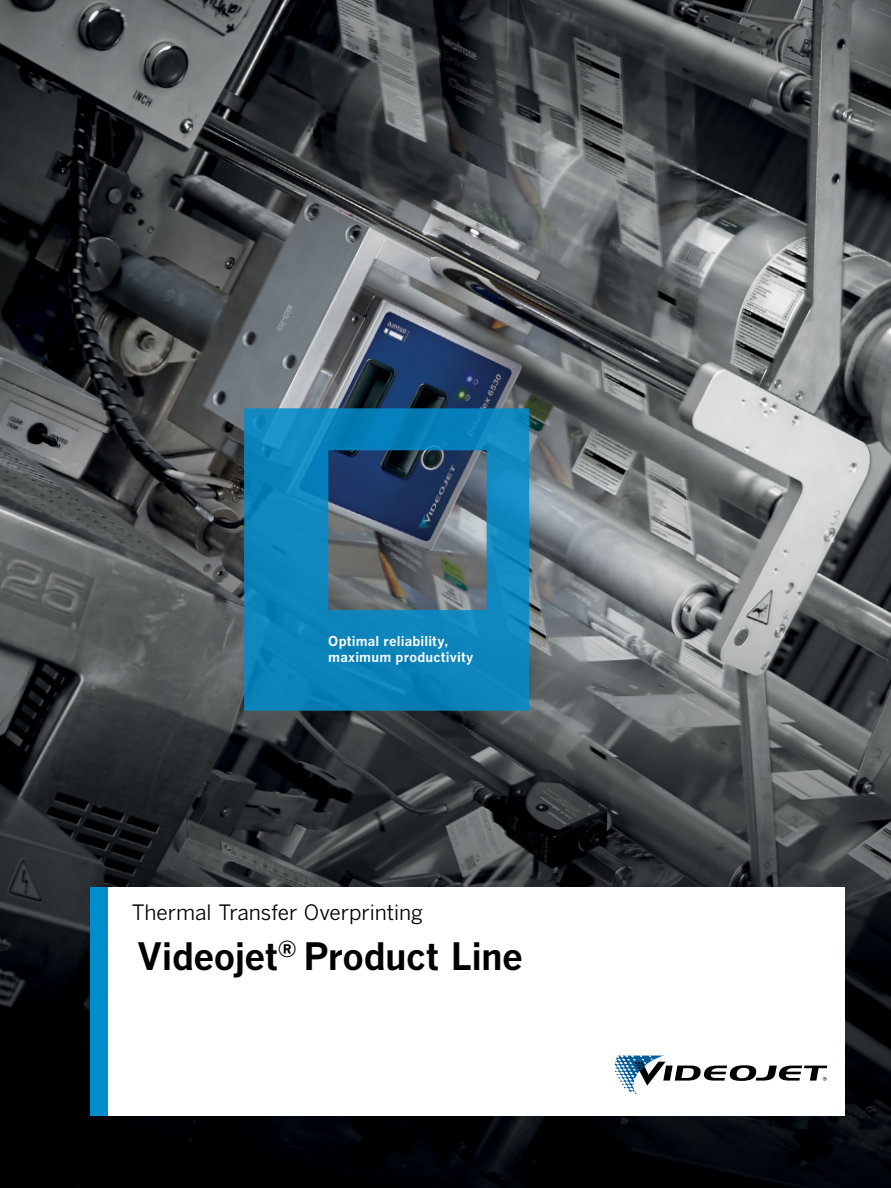
<style>
.page{position:relative;width:891px;height:1188px;background:#fff}
.page>*{position:absolute;margin:0;border:0;box-sizing:border-box;transform-origin:0 0}
.t1{font:700 37.5px "Benton Gothic";letter-spacing:-.015em;color:#000}
.t2{font:21px "Benton Gothic";letter-spacing:-.005em;color:#000}
.t3{font:700 13.5px/16.5px "Benton Gothic";letter-spacing:.01em;color:#fff}
</style>
<div class="page">
<img style="left:0;top:0;width:891px;height:1188px">
<div style="left:108px;top:887px;width:737px;height:229px;background:#fff"></div>
<div style="left:91px;top:887px;width:17px;height:229px;background:#008dcd"></div>
<svg style="left:615px;top:1056px;width:212px;height:38px"></svg>
<svg style="left:244px;top:408px;width:285px;height:303px;background:#2078a3"></svg>
<p class="t3" style="left:328px;top:633px;width:147px">Optimal reliability, maximum productivity</p>
<h2 class="t2" style="left:132px;top:901px;width:293px">Thermal Transfer Overprinting</h2>
<h1 class="t1" style="left:137px;top:935px;width:388px">Videojet<sup>®</sup> Product Line</h1>
</div>
